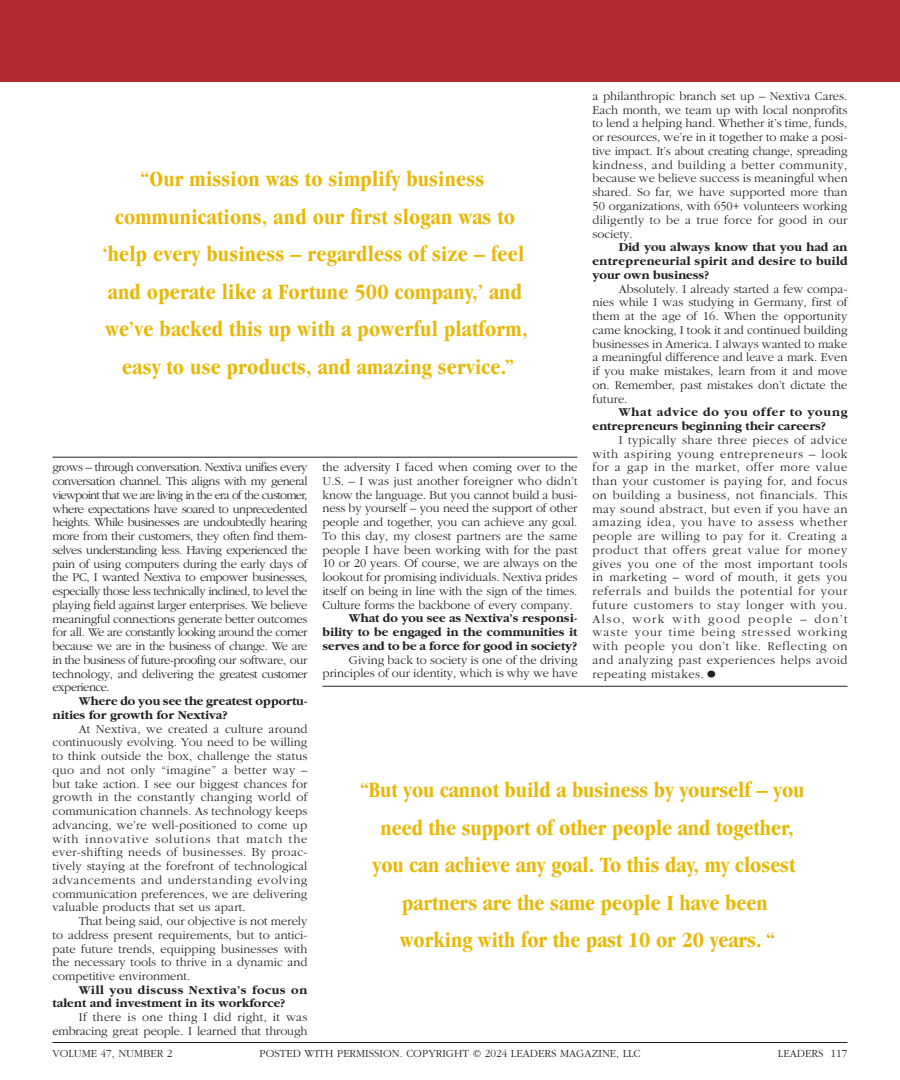
<style>
.page{position:relative;width:900px;height:1080px;background:#fff}
.page>*{position:absolute;margin:0;border:0;box-sizing:border-box;transform-origin:0 0}
.t1{font:700 condensed 22.5px/37.5px "Garamond";letter-spacing:.01em;color:#e8b809;text-align:center}
.t2{font:300 12.5px/13.8px "Garamond";color:#231f20;text-align:justify}
.t3{font:700 12.5px/13.8px "Garamond";color:#231f20}
.t4{font:300 11.25px "Garamond";color:#231f20}
.s1{font-size:22.5px}
</style>
<div class="page">
<div style="left:0;top:0;width:900px;height:81px;background:#b02a2f"></div>
<hr style="left:52px;top:457px;width:526px;height:1px;background:#231f20">
<hr style="left:322px;top:686px;width:526px;height:1px;background:#231f20">
<hr style="left:52px;top:1042px;width:796px;height:1px;background:#231f20">
<p class="t2" style="left:592px;top:89px;width:257px">a philanthropic branch set up – Nextiva Cares.<br>Each month, we team up with local nonprofits to lend a helping hand. Whether it’s time, funds, or resources, we’re in it together to make a posi&shy;tive impact. It’s about creating change, spreading kindness, and building a better community, because we believe success is meaningful when shared. So far, we have supported more than 50 organizations, with 650+ volunteers working diligently to be a true force for good in our society.</p>
<p class="t3" style="left:592px;top:241px;width:257px;text-align:justify;text-indent:26px">Did you always know that you had an entrepreneurial spirit and desire to build your own business?</p>
<p class="t2" style="left:592px;top:282px;width:257px;text-indent:26px">Absolutely. I already started a few compa&shy;nies while I was studying in Germany, first of them at the age of 16. When the opportunity came knocking, I took it and continued building businesses in America. I always wanted to make a meaningful difference and leave a mark. Even if you make mistakes, learn from it and move on. Remember, past mistakes don’t dictate the future.</p>
<p class="t3" style="left:592px;top:406px;width:257px;text-indent:26px">What advice do you offer to young entrepreneurs beginning their careers?</p>
<p class="t2" style="left:592px;top:433px;width:257px;text-indent:26px">I typically share three pieces of advice with aspiring young entrepreneurs – look for a gap in the market, offer more value than your customer is paying for, and focus on building a business, not financials. This may sound abstract, but even if you have an amazing idea, you have to assess whether people are willing to pay for it. Creating a product that offers great value for money gives you one of the most important tools in marketing – word of mouth, it gets you referrals and builds the potential for your future customers to stay longer with you.<br>Also, work with good people – don’t waste your time being stressed working with people you don’t like. Reflecting on and analyzing past experiences helps avoid repeating mistakes.<span class="s1">•</span></p>
<p class="t1" style="left:102px;top:160px;width:427px">“Our mission was to simplify business communications, and our first slogan was to ‘help every business – regardless of size – feel and operate like a Fortune 500 company,’ and we’ve backed this up with a powerful platform, easy to use products, and amazing service.”</p>
<p class="t2" style="left:322px;top:461px;width:257px">the adversity I faced when coming over to the U.S. – I was just another foreigner who didn’t know the language. But you cannot build a busi&shy;ness by yourself – you need the support of other people and together, you can achieve any goal.<br>To this day, my closest partners are the same people I have been working with for the past 10 or 20 years. Of course, we are always on the lookout for promising individuals. Nextiva prides itself on being in line with the sign of the times.<br>Culture forms the backbone of every company.</p>
<p class="t3" style="left:322px;top:612px;width:257px;text-align:justify;text-indent:26px">What do you see as Nextiva’s responsi&shy;bility to be engaged in the communities it serves and to be a force for good in society?</p>
<p class="t2" style="left:322px;top:653px;width:257px;text-align:right">Giving back to society is one of the driving principles of our identity, which is why we have</p>
<p class="t2" style="left:52px;top:461px;width:257px">grows – through conversation. Nextiva unifies every conversation channel. This aligns with my general viewpoint that we are living in the era of the customer, where expectations have soared to unprecedented heights. While businesses are undoubtedly hearing more from their customers, they often find them&shy;selves understanding less. Having experienced the pain of using computers during the early days of the PC, I wanted Nextiva to empower businesses, especially those less technically inclined, to level the playing field against larger enterprises. We believe meaningful connections generate better outcomes for all. We are constantly looking around the corner because we are in the business of change. We are in the business of future-proofing our software, our technology, and delivering the greatest customer experience.</p>
<p class="t3" style="left:52px;top:694px;width:257px;text-indent:26px">Where do you see the greatest opportu&shy;nities for growth for Nextiva?</p>
<p class="t2" style="left:52px;top:722px;width:257px;text-indent:26px">At Nextiva, we created a culture around continuously evolving. You need to be willing to think outside the box, challenge the status quo and not only “imagine” a better way – but take action. I see our biggest chances for growth in the constantly changing world of communication channels. As technology keeps advancing, we’re well-positioned to come up with innovative solutions that match the ever-shifting needs of businesses. By proac&shy;tively staying at the forefront of technological advancements and understanding evolving communication preferences, we are delivering valuable products that set us apart.</p>
<p class="t2" style="left:52px;top:914px;width:256px;text-indent:26px">That being said, our objective is not merely to address present requirements, but to antici&shy;pate future trends, equipping businesses with the necessary tools to thrive in a dynamic and competitive environment.</p>
<p class="t3" style="left:52px;top:983px;width:256px;text-indent:26px">Will you discuss Nextiva’s focus on talent and investment in its workforce?</p>
<p class="t2" style="left:52px;top:1011px;width:257px;text-align:right">If there is one thing I did right, it was embracing great people. I learned that through</p>
<h1 class="t1" style="left:360px;top:771px;width:446px">“But you cannot build a business by yourself – you need the support of other people and together, you can achieve any goal. To this day, my closest partners are the same people I have been<br>working with for the past 10 or 20 years. “</h1>
<p class="t4" style="left:52px;top:1048px;width:121px">VOLUME 47, NUMBER 2</p>
<p class="t4" style="left:259px;top:1048px;width:383px">POSTED WITH PERMISSION. COPYRIGHT © 2024 LEADERS MAGAZINE, LLC</p>
<p class="t4" style="left:778px;top:1048px;width:71px">LEADERS 117</p>
</div>
